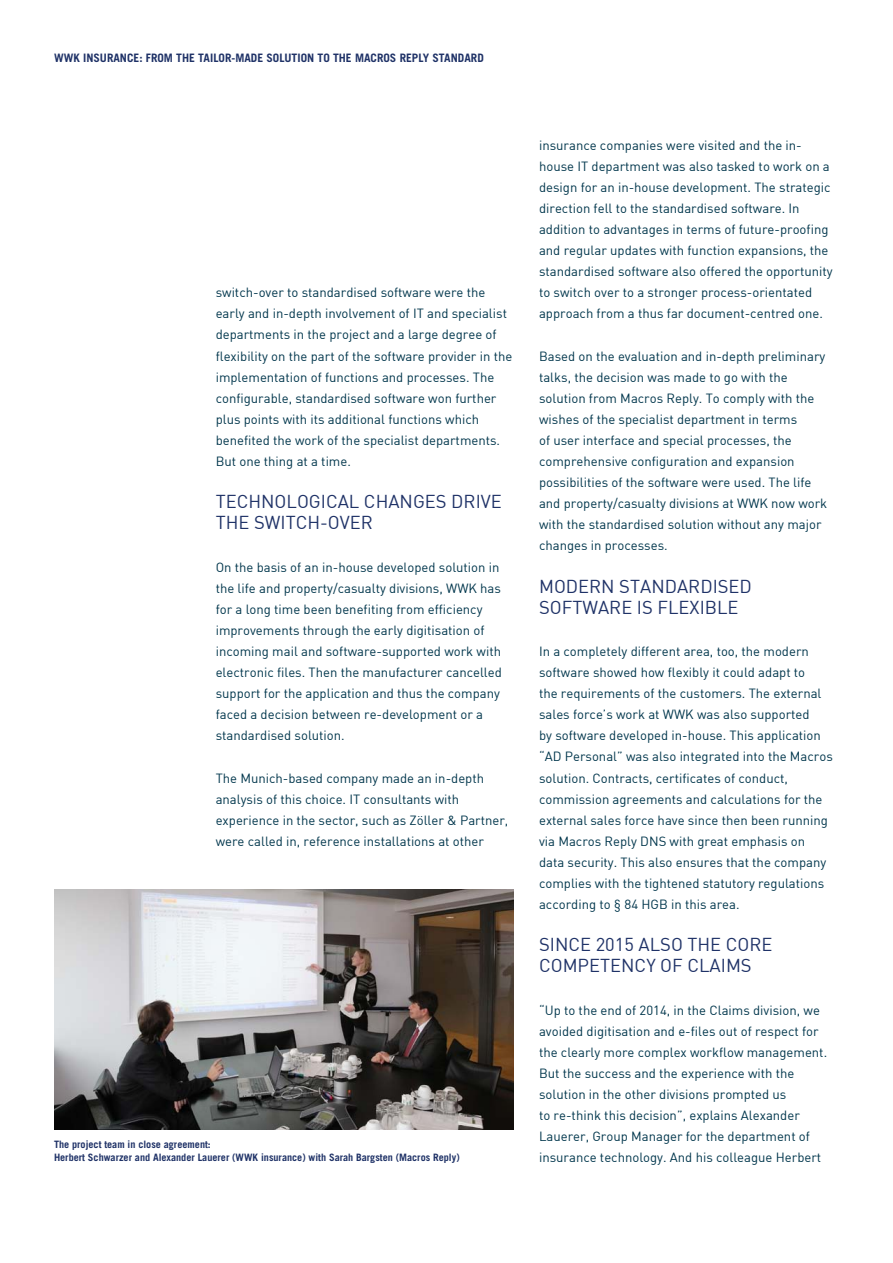
<style>
.page{position:relative;width:893px;height:1263px;background:#fff}
.page>*{position:absolute;margin:0;border:0;box-sizing:border-box;transform-origin:0 0}
.t1{font:18.3px/21.1px "DIN";color:#1f3267}
.t2{font:13.05px/21.1px "DIN";color:#00364c}
.t3{font:700 11.7px "Trade Gothic LT Std";color:#1f3267}
.t4{font:700 10.2px/13px "Trade Gothic LT Std";color:#1f3267}
</style>
<div class="page">
<img style="left:55px;top:890px;width:459px;height:239px">
<p class="t3" style="left:54px;top:51px;width:431px">WWK INSURANCE: FROM THE TAILOR-MADE SOLUTION TO THE MACROS REPLY STANDARD</p>
<p class="t2" style="left:216px;top:282px;width:298px">switch-over to standardised software were the early and in-depth involvement of IT and specialist departments in the project and a large degree of flexibility on the part of the software provider in the implementation of functions and processes. The configurable, standardised software won further plus points with its additional functions which benefited the work of the specialist departments.<br>But one thing at a time.</p>
<p class="t1" style="left:216px;top:491px;width:288px">TECHNOLOGICAL CHANGES DRIVE<br>THE SWITCH-OVER</p>
<p class="t2" style="left:216px;top:556px;width:288px">On the basis of an in-house developed solution in the life and property/casualty divisions, WWK has for a long time been benefiting from efficiency improvements through the early digitisation of incoming mail and software-supported work with electronic files. Then the manufacturer cancelled support for the application and thus the company faced a decision between re-development or a standardised solution.</p>
<p class="t2" style="left:216px;top:767px;width:294px">The Munich-based company made an in-depth analysis of this choice. IT consultants with experience in the sector, such as Zöller &amp; Partner, were called in, reference installations at other</p>
<p class="t4" style="left:54px;top:1138px;width:407px">The project team in close agreement:<br>Herbert Schwarzer and Alexander Lauerer (WWK insurance) with Sarah Bargsten (Macros Reply)</p>
<p class="t2" style="left:539px;top:134px;width:295px">insurance companies were visited and the in&shy;house IT department was also tasked to work on a design for an in-house development. The strategic direction fell to the standardised software. In addition to advantages in terms of future-proofing and regular updates with function expansions, the standardised software also offered the opportunity to switch over to a stronger process-orientated approach from a thus far document-centred one.</p>
<p class="t2" style="left:539px;top:345px;width:290px">Based on the evaluation and in-depth preliminary talks, the decision was made to go with the solution from Macros Reply. To comply with the wishes of the specialist department in terms<br>of user interface and special processes, the comprehensive configuration and expansion possibilities of the software were used. The life and property/casualty divisions at WWK now work with the standardised solution without any major changes in processes.</p>
<p class="t1" style="left:539px;top:575px;width:214px">MODERN STANDARDISED<br>SOFTWARE IS FLEXIBLE</p>
<p class="t2" style="left:539px;top:640px;width:295px">In a completely different area, too, the modern software showed how flexibly it could adapt to<br>the requirements of the customers. The external sales force’s work at WWK was also supported<br>by software developed in-house. This application “AD Personal” was also integrated into the Macros solution. Contracts, certificates of conduct, commission agreements and calculations for the external sales force have since then been running via Macros Reply DNS with great emphasis on data security. This also ensures that the company complies with the tightened statutory regulations according to § 84 HGB in this area.</p>
<p class="t1" style="left:539px;top:934px;width:235px">SINCE 2015 ALSO THE CORE<br>COMPETENCY OF CLAIMS</p>
<p class="t2" style="left:539px;top:999px;width:290px">“Up to the end of 2014, in the Claims division, we avoided digitisation and e-files out of respect for the clearly more complex workflow management.<br>But the success and the experience with the solution in the other divisions prompted us<br>to re-think this decision”, explains Alexander Lauerer, Group Manager for the department of insurance technology. And his colleague Herbert</p>
</div>
